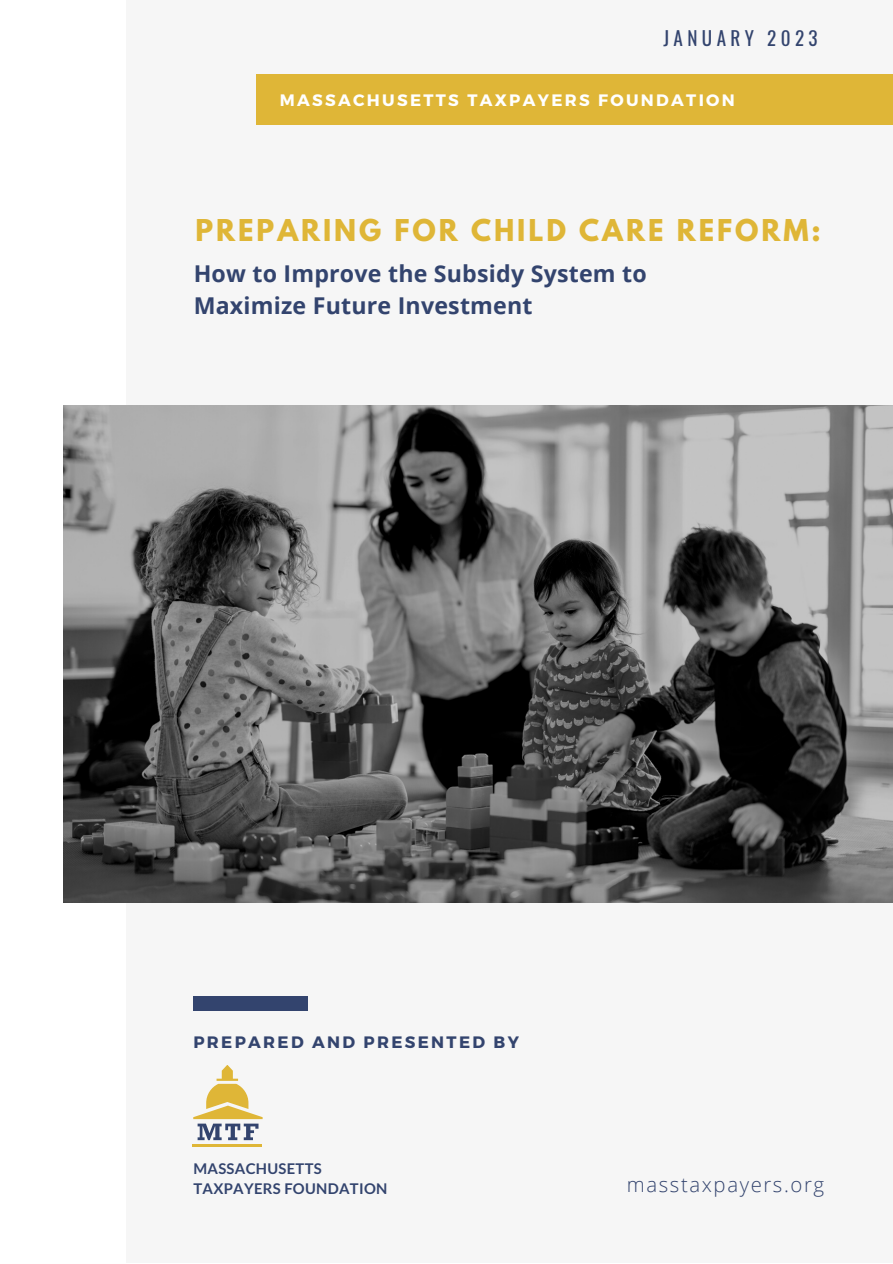
<style>
.page{position:relative;width:893px;height:1264px;background:#fff}
.page>*{position:absolute;margin:0;border:0;box-sizing:border-box;transform-origin:0 0}
.t1{font:700 26.7px "League Spartan";letter-spacing:.11em;color:#dfb637}
.t2{font:700 23.1px/31.7px "Open Sans";letter-spacing:.01em;color:#33446e}
.t3{font:300 20.4px "Open Sans";letter-spacing:.08em;color:#33446e}
.t4{font:19.2px "Oswald";letter-spacing:.23em;color:#33446e}
.t5{font:700 16.5px "Montserrat";letter-spacing:.14em;color:#fff}
.t6{font:700 16.5px "Montserrat";letter-spacing:.14em;color:#33446e}
.t7{font:700 14.85px/20.2px "Lato";letter-spacing:.02em;color:#33446e}
</style>
<div class="page">
<div style="left:0;top:0;width:892px;height:1262px;background:#f6f6f6"></div>
<div style="left:0;top:0;width:126px;height:1262px;background:#fff"></div>
<img style="left:64px;top:406px;width:828px;height:496px">
<div style="left:193px;top:996px;width:115px;height:14px;background:#33446e"></div>
<div style="left:257px;top:74px;width:635px;height:51px;background:#dfb637"></div>
<svg style="left:193px;top:1065px;width:69px;height:75px"></svg>
<hr style="left:193px;top:1143px;width:69px;height:3px;background:#dfb637">
<p class="t4" style="left:663px;top:23px;width:156px">JANUARY 2023</p>
<p class="t5" style="left:280px;top:89px;width:456px">MASSACHUSETTS TAXPAYERS FOUNDATION</p>
<p class="t1" style="left:195px;top:217px;width:626px">PREPARING FOR CHILD CARE REFORM:</p>
<p class="t2" style="left:194px;top:257px;width:454px">How to Improve the Subsidy System to<br>Maximize Future Investment</p>
<p class="t6" style="left:193px;top:1031px;width:327px">PREPARED AND PRESENTED BY</p>
<p class="t7" style="left:193px;top:1157px;width:195px">MASSACHUSETTS<br>TAXPAYERS FOUNDATION</p>
<p class="t3" style="left:627px;top:1170px;width:199px">masstaxpayers.org</p>
</div>
